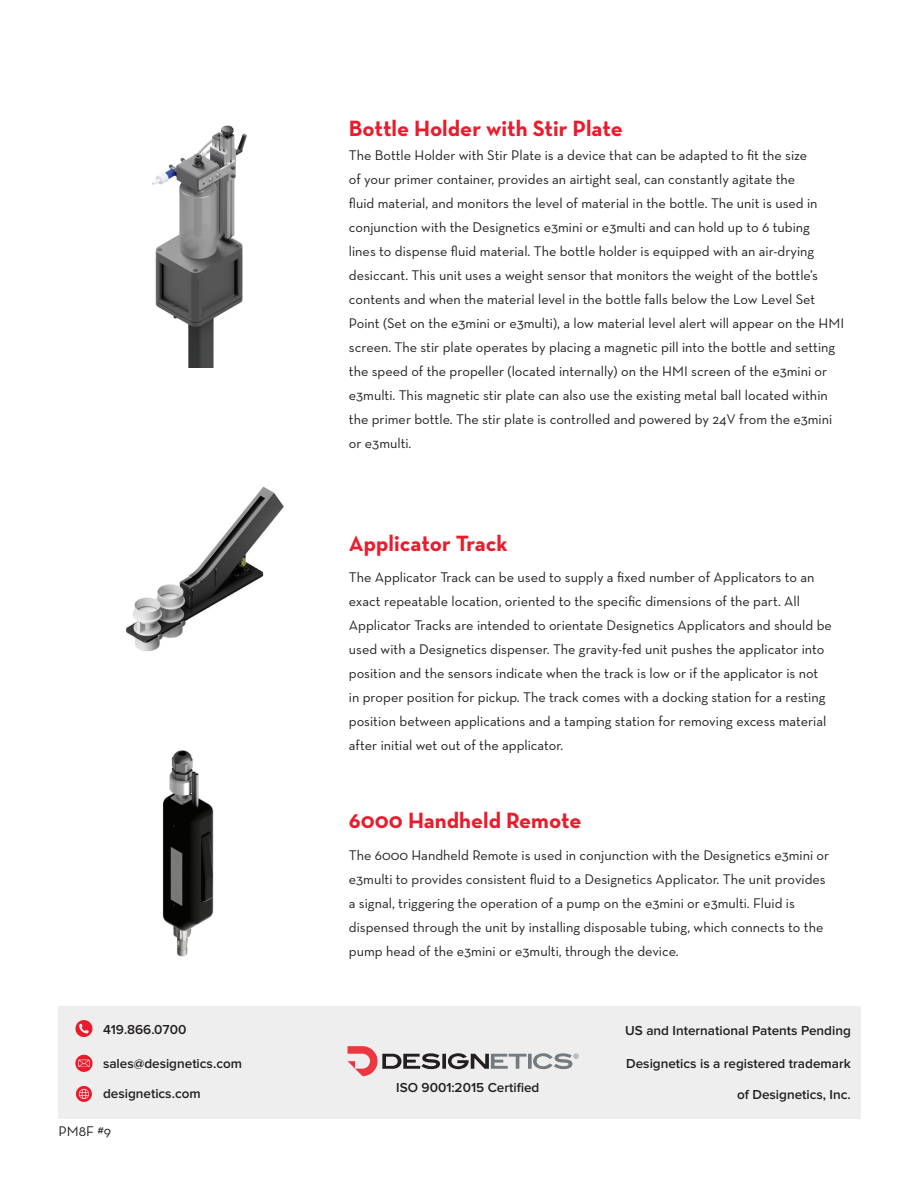
<style>
.page{position:relative;width:918px;height:1188px;background:#fff}
.page>*{position:absolute;margin:0;border:0;box-sizing:border-box;transform-origin:0 0}
.t1{font:700 22.5px "Neutra Text";color:#ea1c2c}
.t2{font:14.25px/24px "Neutra Text";color:#231f20}
.t3{font:600 13.5px "Proxima Nova";color:#231f20}
</style>
<div class="page">
<img style="left:126px;top:487px;width:158px;height:164px">
<img style="left:162px;top:750px;width:52px;height:207px">
<div style="left:58px;top:1006px;width:803px;height:113px;background:#eeeeef"></div>
<svg style="left:348px;top:1046px;width:231px;height:30px"></svg>
<svg style="left:75px;top:1020px;width:17px;height:17px"></svg>
<svg style="left:75px;top:1055px;width:18px;height:17px"></svg>
<svg style="left:76px;top:1086px;width:16px;height:16px"></svg>
<img style="left:152px;top:125px;width:95px;height:242px">
<p class="t3" style="left:103px;top:1024px;width:85px">419.866.0700</p>
<p class="t3" style="left:103px;top:1057px;width:141px">sales@designetics.com</p>
<p class="t3" style="left:103px;top:1087px;width:99px">designetics.com</p>
<p class="t2" style="left:58px;top:1119px;width:54px">PM8F #9</p>
<p class="t1" style="left:349px;top:115px;width:276px">Bottle Holder with Stir Plate</p>
<p class="t2" style="left:349px;top:143px;width:497px">The Bottle Holder with Stir Plate is a device that can be adapted to fit the size<br>of your primer container, provides an airtight seal, can constantly agitate the<br>fluid material, and monitors the level of material in the bottle. The unit is used in conjunction with the Designetics e3mini or e3multi and can hold up to 6 tubing<br>lines to dispense fluid material. The bottle holder is equipped with an air-drying desiccant. This unit uses a weight sensor that monitors the weight of the bottle’s contents and when the material level in the bottle falls below the Low Level Set Point (Set on the e3mini or e3multi), a low material level alert will appear on the HMI screen. The stir plate operates by placing a magnetic pill into the bottle and setting the speed of the propeller (located internally) on the HMI screen of the e3mini or e3multi. This magnetic stir plate can also use the existing metal ball located within the primer bottle. The stir plate is controlled and powered by 24V from the e3mini or e3multi.</p>
<p class="t1" style="left:349px;top:529px;width:160px">Applicator Track</p>
<p class="t2" style="left:349px;top:565px;width:485px">The Applicator Track can be used to supply a fixed number of Applicators to an exact repeatable location, oriented to the specific dimensions of the part. All Applicator Tracks are intended to orientate Designetics Applicators and should be used with a Designetics dispenser. The gravity-fed unit pushes the applicator into position and the sensors indicate when the track is low or if the applicator is not in proper position for pickup. The track comes with a docking station for a resting position between applications and a tamping station for removing excess material after initial wet out of the applicator.</p>
<p class="t1" style="left:349px;top:807px;width:234px">6000 Handheld Remote</p>
<p class="t2" style="left:349px;top:843px;width:482px">The 6000 Handheld Remote is used in conjunction with the Designetics e3mini or e3multi to provides consistent fluid to a Designetics Applicator. The unit provides a signal, triggering the operation of a pump on the e3mini or e3multi. Fluid is dispensed through the unit by installing disposable tubing, which connects to the pump head of the e3mini or e3multi, through the device.</p>
<p class="t3" style="left:396px;top:1081px;width:145px">ISO 9001:2015 Certified</p>
<p class="t3" style="left:625px;top:1024px;width:227px">US and International Patents Pending</p>
<p class="t3" style="left:626px;top:1057px;width:226px">Designetics is a registered trademark</p>
<p class="t3" style="left:737px;top:1089px;width:115px">of Designetics, Inc.</p>
</div>
